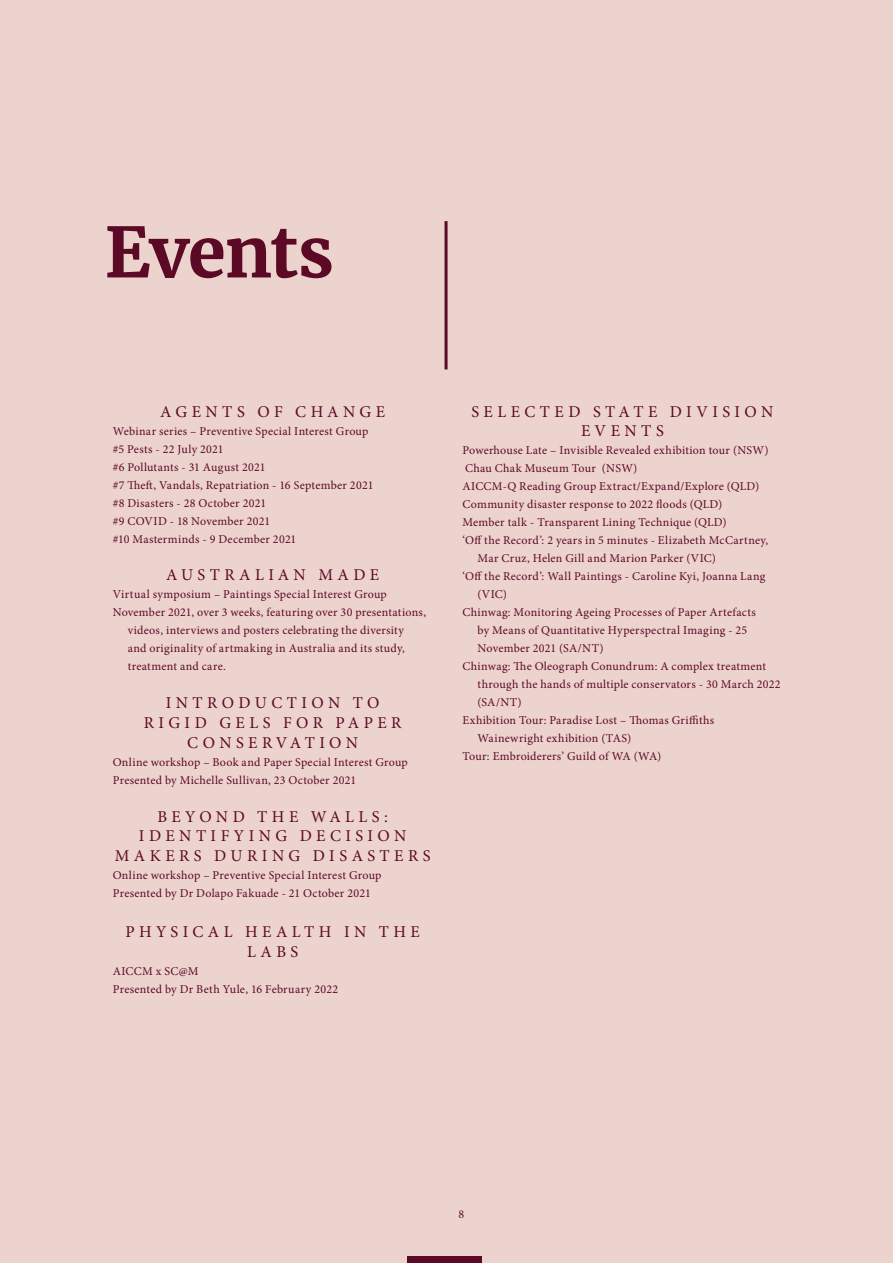
<style>
.page{position:relative;width:893px;height:1263px;background:#edd3ce}
.page>*{position:absolute;margin:0;border:0;box-sizing:border-box;transform-origin:0 0}
.Headline_-_Align_Left{font:700 69px "Merriweather";letter-spacing:-.025em;color:#5b0925}
.Subtitle{font:16.5px/19.8px "Minion Pro";letter-spacing:.27em;color:#5b0925;text-align:center}
.Body_Text{font:12px "Minion Pro";letter-spacing:.02em;color:#5b0925}
.Body_Text_hanging_indent{font:12px/18px "Minion Pro";letter-spacing:.025em;color:#5b0925}
</style>
<div class="page">
<div style="left:407px;top:1257px;width:75px;height:6px;background:#5b0925"></div>
<hr style="left:445px;top:221px;width:3px;height:148px;background:#5b0925">
<p class="Headline_-_Align_Left" style="left:104px;top:208px;width:231px">Events</p>
<p class="Subtitle" style="left:160px;top:401px;width:227px">AGENTS OF CHANGE</p>
<p class="Body_Text" style="left:113px;top:423px;width:257px">Webinar series – Preventive Special Interest Group</p>
<p class="Body_Text" style="left:113px;top:441px;width:112px">#5 Pests - 22 July 2021</p>
<p class="Body_Text" style="left:113px;top:459px;width:154px">#6 Pollutants - 31 August 2021</p>
<p class="Body_Text" style="left:113px;top:477px;width:262px">#7 Theft, Vandals, Repatriation - 16 September 2021</p>
<p class="Body_Text" style="left:113px;top:495px;width:155px">#8 Disasters - 28 October 2021</p>
<p class="Body_Text" style="left:113px;top:513px;width:159px">#9 COVID - 18 November 2021</p>
<p class="Body_Text" style="left:113px;top:531px;width:185px">#10 Masterminds - 9 December 2021</p>
<p class="Subtitle" style="left:166px;top:565px;width:215px">AUSTRALIAN MADE</p>
<p class="Body_Text" style="left:113px;top:587px;width:276px">Virtual symposium – Paintings Special Interest Group</p>
<p class="Body_Text_hanging_indent" style="left:128px;top:604px;width:300px;text-indent:-15px">November 2021, over 3 weeks, featuring over 30 presentations, videos, interviews and posters celebrating the diversity<br>and originality of artmaking in Australia and its study, treatment and care.</p>
<p class="Subtitle" style="left:144px;top:693px;width:259px">INTRODUCTION TO<br>RIGID GELS FOR PAPER<br>CONSERVATION</p>
<p class="Body_Text" style="left:113px;top:754px;width:297px">Online workshop – Book and Paper Special Interest Group</p>
<p class="Body_Text" style="left:113px;top:772px;width:245px">Presented by Michelle Sullivan, 23 October 2021</p>
<p class="Subtitle" style="left:115px;top:806px;width:317px">BEYOND THE WALLS:<br>IDENTIFYING DECISION<br>MAKERS DURING DISASTERS</p>
<p class="Body_Text" style="left:113px;top:867px;width:270px">Online workshop – Preventive Special Interest Group</p>
<p class="Body_Text" style="left:113px;top:885px;width:260px">Presented by Dr Dolapo Fakuade - 21 October 2021</p>
<p class="Subtitle" style="left:125px;top:922px;width:296px">PHYSICAL HEALTH IN THE<br>LABS</p>
<p class="Body_Text" style="left:113px;top:963px;width:87px">AICCM x SC@M</p>
<p class="Body_Text" style="left:113px;top:981px;width:227px">Presented by Dr Beth Yule, 16 February 2022</p>
<p class="Subtitle" style="left:471px;top:401px;width:303px">SELECTED STATE DIVISION<br>EVENTS</p>
<p class="Body_Text" style="left:462px;top:443px;width:308px">Powerhouse Late – Invisible Revealed exhibition tour (NSW)</p>
<p class="Body_Text" style="left:465px;top:461px;width:174px">Chau Chak Museum Tour (NSW)</p>
<p class="Body_Text" style="left:462px;top:479px;width:298px">AICCM-Q Reading Group Extract/Expand/Explore (QLD)</p>
<p class="Body_Text" style="left:462px;top:497px;width:261px">Community disaster response to 2022 floods (QLD)</p>
<p class="Body_Text" style="left:462px;top:515px;width:266px">Member talk - Transparent Lining Technique (QLD)</p>
<p class="Body_Text_hanging_indent" style="left:477px;top:532px;width:292px;text-indent:-15px">‘Off the Record’: 2 years in 5 minutes - Elizabeth McCartney,<br>Mar Cruz, Helen Gill and Marion Parker (VIC)</p>
<p class="Body_Text_hanging_indent" style="left:477px;top:568px;width:289px;text-indent:-15px">‘Off the Record’: Wall Paintings - Caroline Kyi, Joanna Lang (VIC)</p>
<p class="Body_Text_hanging_indent" style="left:477px;top:604px;width:280px;text-indent:-15px">Chinwag: Monitoring Ageing Processes of Paper Artefacts by Means of Quantitative Hyperspectral Imaging - 25<br>November 2021 (SA/NT)</p>
<p class="Body_Text_hanging_indent" style="left:477px;top:658px;width:305px;text-indent:-15px">Chinwag: The Oleograph Conundrum: A complex treatment through the hands of multiple conservators - 30 March 2022 (SA/NT)</p>
<p class="Body_Text_hanging_indent" style="left:477px;top:712px;width:238px;text-indent:-15px">Exhibition Tour: Paradise Lost – Thomas Griffiths<br>Wainewright exhibition (TAS)</p>
<p class="Body_Text" style="left:462px;top:749px;width:200px">Tour: Embroiderers’ Guild of WA (WA)</p>
<p class="Body_Text" style="left:458px;top:1206px;width:7px">8</p>
</div>
